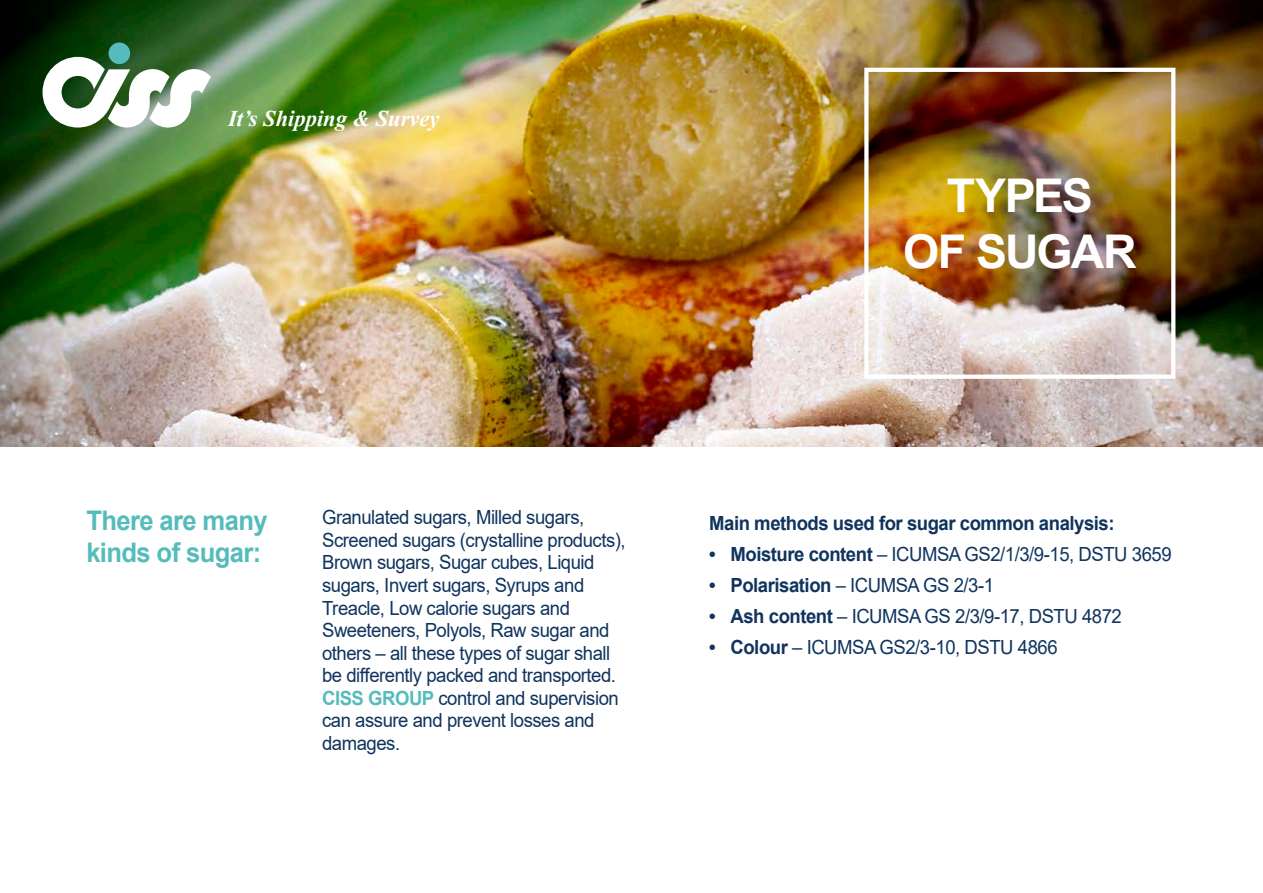
<style>
.page{position:relative;width:1263px;height:893px;background:#fff}
.page>*{position:absolute;margin:0;border:0;box-sizing:border-box;transform-origin:0 0}
.t1{font:700 46.5px/55.8px "Arial";letter-spacing:-.04em;color:#fff;text-align:center}
.t2{font:700 27px/32.4px "Arial";letter-spacing:-.025em;color:#55bcbb;scale:.95 1}
.t3{font:italic 700 22.5px "Times New Roman";color:#fff}
.t4{font:19.5px/22.5px "Arial";letter-spacing:-.025em;color:#10345e;scale:.95 1}
.t5{font:700 19.5px "Arial";letter-spacing:-.025em;color:#10345e;scale:.95 1}
.s1{font-weight:700;color:#55bcbb}
.s2{font-weight:700}
</style>
<div class="page">
<img style="left:0;top:0;width:1263px;height:446px">
<div style="left:864px;top:68px;width:311px;height:311px;border:4px solid #fff"></div>
<svg style="left:43px;top:57px;width:168px;height:71px"></svg>
<div style="left:109px;top:43px;width:21px;height:21px;background:#55bcbb;border-radius:50%"></div>
<p class="t3" style="left:228px;top:102px;width:213px">It’s Shipping &amp; Survey</p>
<h1 class="t1" style="left:903px;top:169px;width:235px">TYPES<br>OF SUGAR</h1>
<h2 class="t2" style="left:86px;top:505px;width:192px">There are many kinds of sugar:</h2>
<p class="t4" style="left:322px;top:506px;width:321px">Granulated sugars, Milled sugars, Screened sugars (crystalline products), Brown sugars, Sugar cubes, Liquid sugars, Invert sugars, Syrups and Treacle, Low calorie sugars and Sweeteners, Polyols, Raw sugar and others – all these types of sugar shall be differently packed and transported.<br><span class="s1">CISS GROUP</span> control and supervision can assure and prevent losses and damages.</p>
<p class="t5" style="left:709px;top:509px;width:428px">Main methods used for sugar common analysis:</p>
<p class="t4" style="left:709px;top:543px;width:488px"><span class="s2">• Moisture content</span> – ICUMSA GS2/1/3/9-15, DSTU 3659</p>
<p class="t4" style="left:709px;top:574px;width:301px"><span class="s2">• Polarisation</span> – ICUMSA GS 2/3-1</p>
<p class="t4" style="left:709px;top:605px;width:436px"><span class="s2">• Ash content</span> – ICUMSA GS 2/3/9-17, DSTU 4872</p>
<p class="t4" style="left:709px;top:636px;width:368px"><span class="s2">• Colour</span> – ICUMSA GS2/3-10, DSTU 4866</p>
</div>
